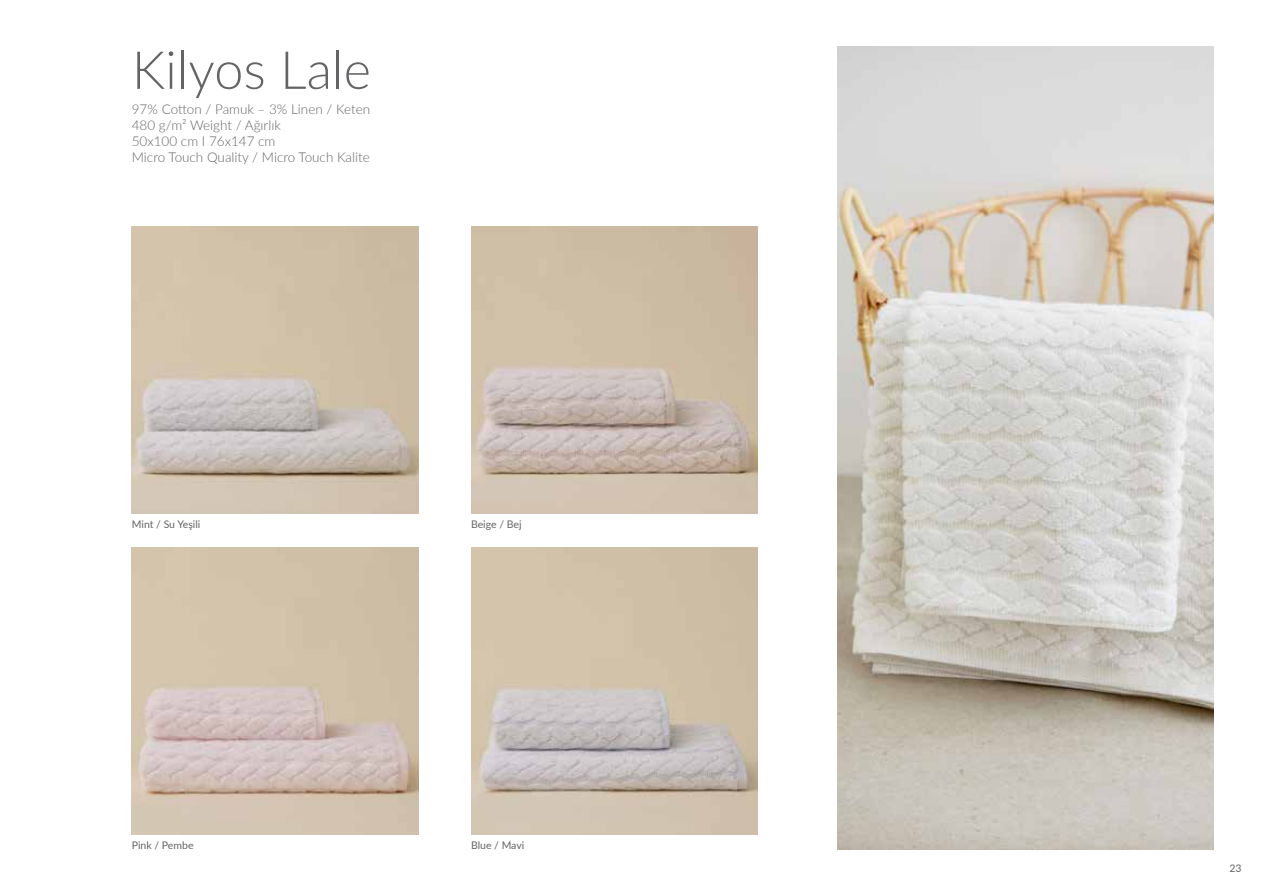
<style>
.page{position:relative;width:1263px;height:893px;background:#fff}
.page>*{position:absolute;margin:0;border:0;box-sizing:border-box;transform-origin:0 0}
.t1{font:300 52.5px "Lato";color:#636466}
.t2{font:300 13.5px/16.2px "Lato";color:#636466}
.t3{font:10.5px "Lato";color:#636466}
</style>
<div class="page">
<img style="left:838px;top:47px;width:376px;height:802px">
<img style="left:471px;top:226px;width:287px;height:287px">
<img style="left:132px;top:226px;width:287px;height:287px">
<img style="left:471px;top:547px;width:287px;height:288px">
<img style="left:132px;top:547px;width:287px;height:288px">
<h1 class="t1" style="left:132px;top:33px;width:241px">Kilyos Lale</h1>
<p class="t2" style="left:132px;top:100px;width:240px">97% Cotton / Pamuk – 3% Linen / Keten<br>480 g/m² Weight / Ağırlık<br>50x100 cm I 76x147 cm<br>Micro Touch Quality / Micro Touch Kalite</p>
<p class="t3" style="left:132px;top:517px;width:70px">Mint / Su Yeşili</p>
<p class="t3" style="left:471px;top:517px;width:52px">Beige / Bej</p>
<p class="t3" style="left:132px;top:838px;width:63px">Pink / Pembe</p>
<p class="t3" style="left:471px;top:838px;width:55px">Blue / Mavi</p>
<p class="t3" style="left:1229px;top:860px;width:14px">23</p>
</div>
